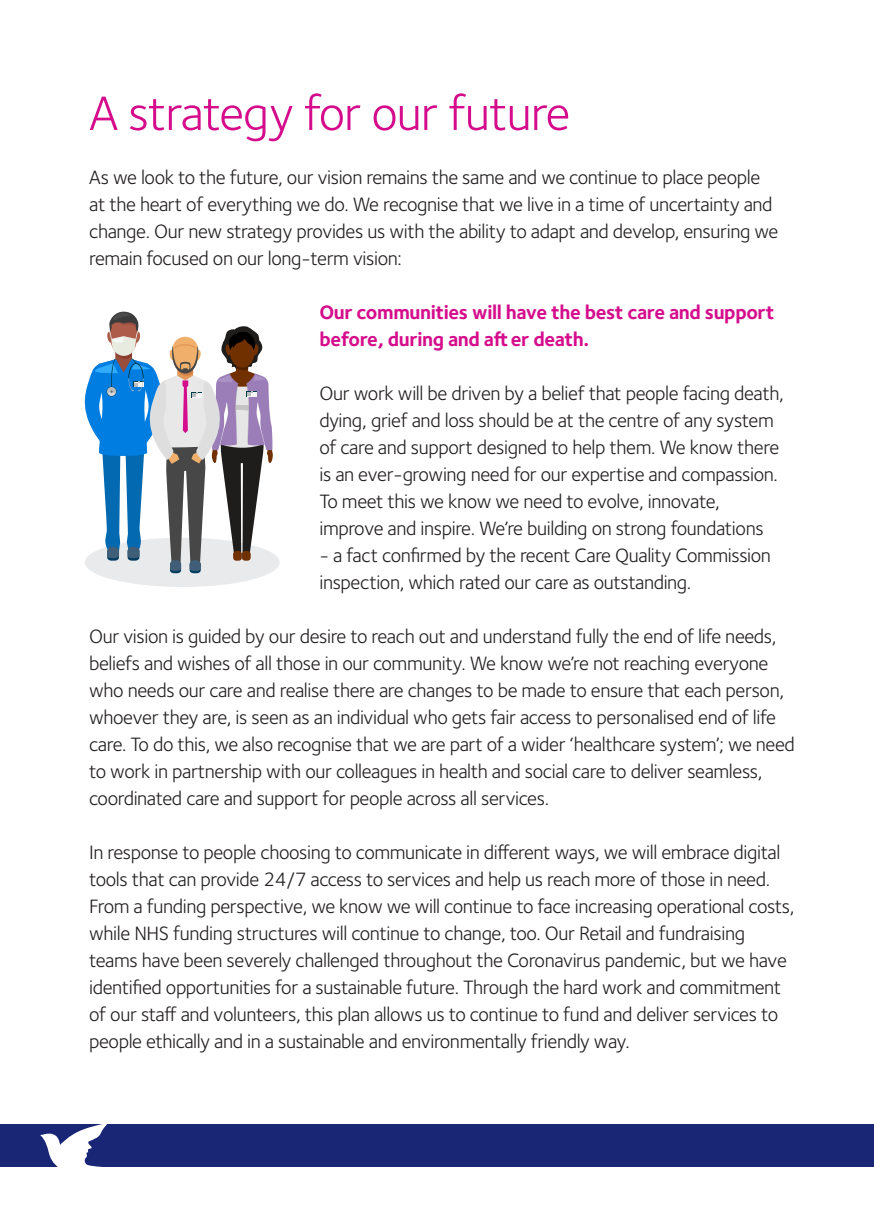
<style>
.page{position:relative;width:874px;height:1225px;background:#fff}
.page>*{position:absolute;margin:0;border:0;box-sizing:border-box;transform-origin:0 0}
.t1{font:50px "Foundry Sterling";letter-spacing:-.02em;color:#d50d8c}
.t2{font:20px/27px "Foundry Sterling";letter-spacing:-.02em;color:#231f20}
.t3{font:700 20px/27px "Foundry Sterling";letter-spacing:-.02em;color:#d50d8c}
</style>
<div class="page">
<div style="left:0;top:1124px;width:873px;height:42px;background:#192575"></div>
<svg style="left:40px;top:1124px;width:68px;height:42px"></svg>
<div style="left:85px;top:538px;width:194px;height:49px;background:#e9eaeb;border-radius:50%"></div>
<svg style="left:84px;top:311px;width:189px;height:262px"></svg>
<h1 class="t1" style="left:89px;top:84px;width:482px">A strategy for our future</h1>
<p class="t2" style="left:89px;top:164px;width:690px">As we look to the future, our vision remains the same and we continue to place people at the heart of everything we do. We recognise that we live in a time of uncertainty and change. Our new strategy provides us with the ability to adapt and develop, ensuring we remain focused on our long-term vision:</p>
<p class="t3" style="left:319px;top:300px;width:456px">Our communities will have the best care and support before, during and after death.</p>
<p class="t2" style="left:319px;top:380px;width:466px">Our work will be driven by a belief that people facing death, dying, grief and loss should be at the centre of any system of care and support designed to help them. We know there is an ever-growing need for our expertise and compassion.<br>To meet this we know we need to evolve, innovate, improve and inspire. We’re building on strong foundations</p>
<p class="t2" style="left:319px;top:542px;width:453px">- a fact confirmed by the recent Care Quality Commission inspection, which rated our care as outstanding.</p>
<p class="t2" style="left:89px;top:623px;width:707px">Our vision is guided by our desire to reach out and understand fully the end of life needs, beliefs and wishes of all those in our community. We know we’re not reaching everyone who needs our care and realise there are changes to be made to ensure that each person, whoever they are, is seen as an individual who gets fair access to personalised end of life care. To do this, we also recognise that we are part of a wider ‘healthcare system’; we need to work in partnership with our colleagues in health and social care to deliver seamless, coordinated care and support for people across all services.</p>
<p class="t2" style="left:89px;top:839px;width:706px">In response to people choosing to communicate in different ways, we will embrace digital tools that can provide 24/7 access to services and help us reach more of those in need.<br>From a funding perspective, we know we will continue to face increasing operational costs, while NHS funding structures will continue to change, too. Our Retail and fundraising teams have been severely challenged throughout the Coronavirus pandemic, but we have identified opportunities for a sustainable future. Through the hard work and commitment of our staff and volunteers, this plan allows us to continue to fund and deliver services to people ethically and in a sustainable and environmentally friendly way.</p>
</div>
